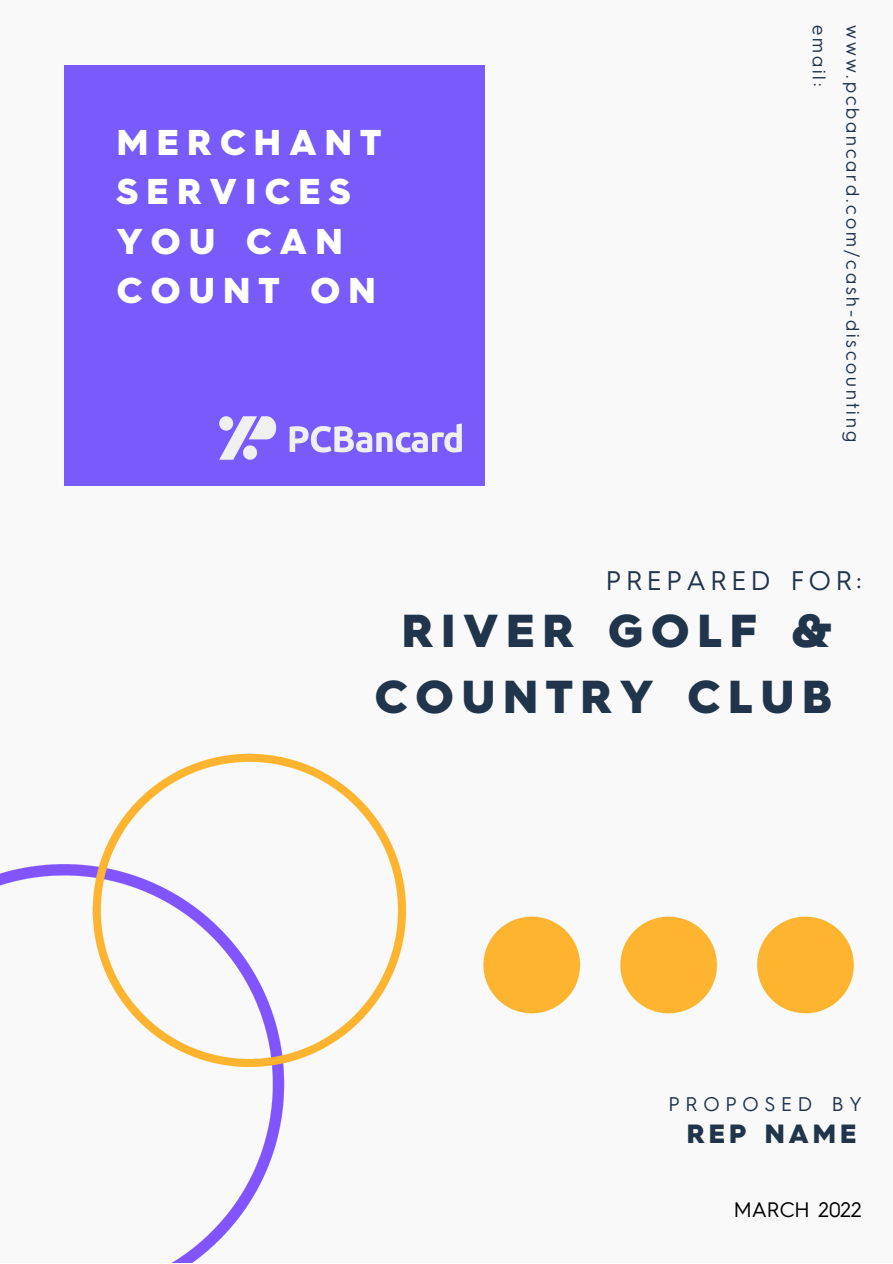
<style>
.page{position:relative;width:893px;height:1264px;background:#fff}
.page>*{position:absolute;margin:0;border:0;box-sizing:border-box;transform-origin:0 0}
.t1{font:900 46.35px/65.2px "Hurme Geometric Sans 3";letter-spacing:.17em;color:#20344b;text-align:center}
.t2{font:900 36px/49.5px "Hurme Geometric Sans 3";letter-spacing:.23em;color:#fff}
.t3{font:27px "Hurme Geometric Sans 3";letter-spacing:.17em;color:#20344b}
.t4{font:900 26.4px "Hurme Geometric Sans 3";letter-spacing:.15em;color:#20344b}
.t5{font:21px "Hurme Geometric Sans 3";color:#000}
.t6{font:19.8px "Hurme Geometric Sans 3";letter-spacing:.29em;color:#20344b}
.t7{font:18.45px/33.8px "Hurme Geometric Sans 3";letter-spacing:.16em;color:#20344b}
</style>
<div class="page">
<div style="left:0;top:0;width:892px;height:1262px;background:#f9f9f9"></div>
<div style="left:64px;top:65px;width:420px;height:421px;background:#795bfc"></div>
<img style="left:483px;top:916px;width:371px;height:98px">
<img style="left:0;top:864px;width:284px;height:398px">
<img style="left:219px;top:416px;width:243px;height:44px">
<img style="left:53px;top:753px;width:354px;height:353px">
<h2 class="t2" style="left:117px;top:120px;width:265px">MERCHANT<br>SERVICES<br>YOU CAN<br>COUNT ON</h2>
<p class="t7" style="left:868px;top:25px;width:418px;rotate:90deg">www.pcbancard.com/cash-discounting email:</p>
<h3 class="t3" style="left:606px;top:569px;width:257px">PREPARED FOR:</h3>
<h1 class="t1" style="left:375px;top:602px;width:458px">RIVER GOLF &amp;<br>COUNTRY CLUB</h1>
<p class="t6" style="left:668px;top:1095px;width:195px">PROPOSED BY</p>
<h3 class="t4" style="left:686px;top:1122px;width:171px">REP NAME</h3>
<p class="t5" style="left:733px;top:1200px;width:129px">MARCH 2022</p>
</div>
